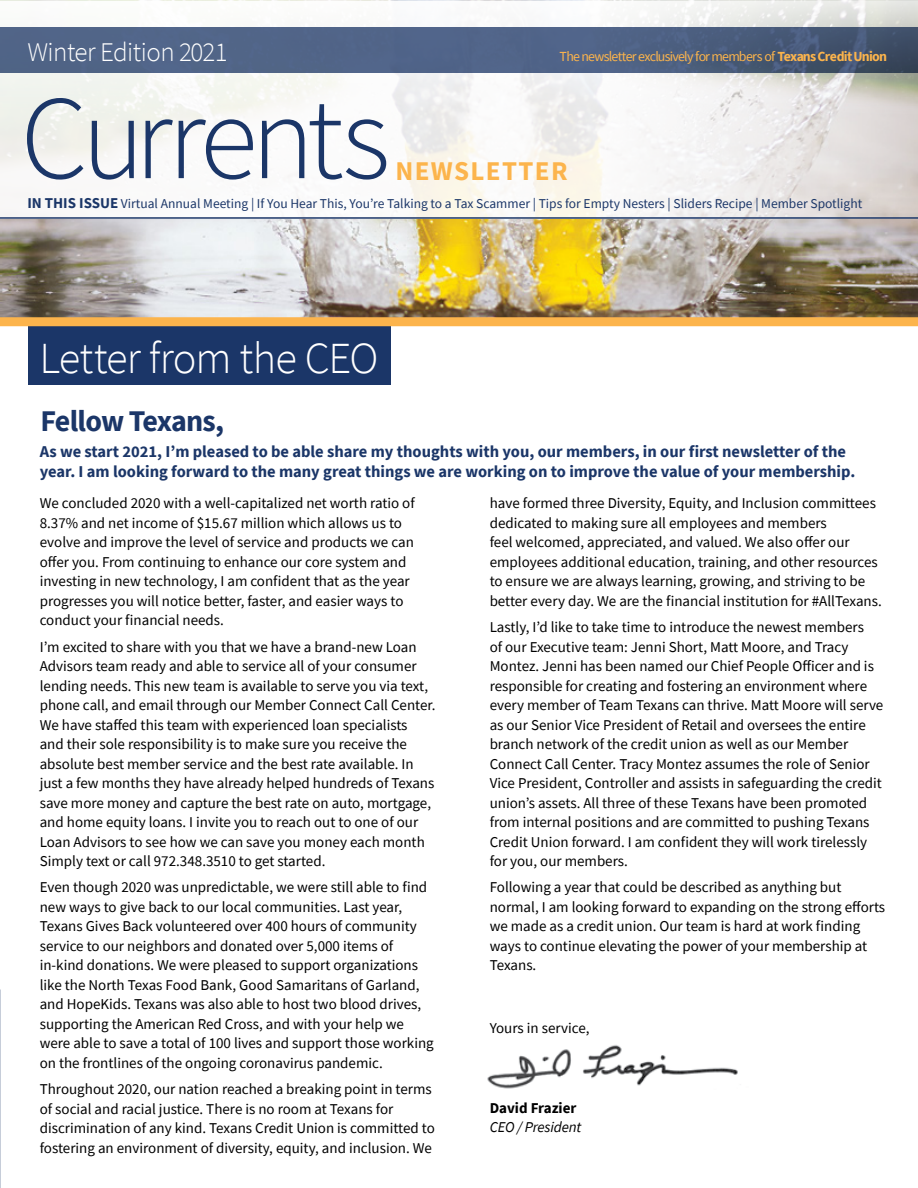
<style>
.page{position:relative;width:918px;height:1188px;background:#fff}
.page>*{position:absolute;margin:0;border:0;box-sizing:border-box;transform-origin:0 0}
.t1{font:300 119.4px "Source Sans Pro";letter-spacing:-.05em;color:#1b3668}
.t2{font:300 44.4px "Source Sans Pro";letter-spacing:-.025em;color:#fff}
.t3{font:700 30px "Source Sans Pro";letter-spacing:-.03em;color:#1b3668}
.t4{font:300 27px "Source Sans Pro";letter-spacing:-.02em;color:#fff}
.t5{font:700 27px "Source Sans Pro";letter-spacing:.05em;color:#fcb44c}
.t6{font:700 16.5px/19.5px "Source Sans Pro";color:#1b3668}
.t7{font:15px/19.5px "Source Sans Pro";color:#000}
.t8{font:italic 15px/19.5px "Source Sans Pro";letter-spacing:-.01em;color:#000}
.t9{font:13.8px "Source Sans Pro";letter-spacing:-.055em;color:#fcb44c}
.t10{font:13.5px "Source Sans Pro";color:#1b3668}
.s1{font-weight:700}
.s2{font-weight:700;font-size:15px}
.s3{font-weight:700;font-style:normal}
</style>
<div class="page">
<img style="left:487px;top:1045px;width:251px;height:44px">
<div style="left:28px;top:326px;width:364px;height:60px;background:#1b3668"></div>
<svg style="left:0;top:0;width:918px;height:338px"></svg>
<svg style="left:0;top:27px;width:918px;height:45px;background:#4d6082"></svg>
<hr style="left:0;top:217px;width:918px;height:2px;background:#1b3668">
<div style="left:0;top:317px;width:918px;height:9px;background:#fcb44c"></div>
<p class="t4" style="left:27px;top:36px;width:202px">Winter Edition 2021</p>
<p class="t9" style="left:560px;top:48px;width:329px">The newsletter exclusively for members of <span class="s1">Texans Credit Union</span></p>
<p class="t1" style="left:20px;top:65px;width:371px">Currents</p>
<p class="t5" style="left:396px;top:152px;width:174px">NEWSLETTER</p>
<p class="t10" style="left:27px;top:195px;width:837px"><span class="s2">IN THIS ISSUE</span> Virtual Annual Meeting | If You Hear This, You’re Talking to a Tax Scammer | Tips for Empty Nesters | Sliders Recipe | Member Spotlight</p>
<p class="t2" style="left:39px;top:331px;width:340px">Letter from the CEO</p>
<p class="t3" style="left:40px;top:400px;width:185px">Fellow Texans,</p>
<p class="t6" style="left:40px;top:442px;width:817px">As we start 2021, I’m pleased to be able share my thoughts with you, our members, in our first newsletter of the year. I am looking forward to the many great things we are working on to improve the value of your membership.</p>
<p class="t7" style="left:40px;top:494px;width:377px">We concluded 2020 with a well-capitalized net worth ratio of 8.37% and net income of $15.67 million which allows us to evolve and improve the level of service and products we can offer you. From continuing to enhance our core system and investing in new technology, I am confident that as the year progresses you will notice better, faster, and easier ways to conduct your financial needs.</p>
<p class="t7" style="left:40px;top:637px;width:397px">I’m excited to share with you that we have a brand-new Loan Advisors team ready and able to service all of your consumer lending needs. This new team is available to serve you via text, phone call, and email through our Member Connect Call Center.<br>We have staffed this team with experienced loan specialists<br>and their sole responsibility is to make sure you receive the absolute best member service and the best rate available. In just a few months they have already helped hundreds of Texans save more money and capture the best rate on auto, mortgage, and home equity loans. I invite you to reach out to one of our Loan Advisors to see how we can save you money each month Simply text or call 972.348.3510 to get started.</p>
<p class="t7" style="left:40px;top:878px;width:396px">Even though 2020 was unpredictable, we were still able to find new ways to give back to our local communities. Last year, Texans Gives Back volunteered over 400 hours of community service to our neighbors and donated over 5,000 items of in-kind donations. We were pleased to support organizations like the North Texas Food Bank, Good Samaritans of Garland, and HopeKids. Texans was also able to host two blood drives, supporting the American Red Cross, and with your help we were able to save a total of 100 lives and support those working on the frontlines of the ongoing coronavirus pandemic.</p>
<p class="t7" style="left:40px;top:1079px;width:397px">Throughout 2020, our nation reached a breaking point in terms of social and racial justice. There is no room at Texans for discrimination of any kind. Texans Credit Union is committed to fostering an environment of diversity, equity, and inclusion. We</p>
<p class="t7" style="left:490px;top:494px;width:394px">have formed three Diversity, Equity, and Inclusion committees dedicated to making sure all employees and members<br>feel welcomed, appreciated, and valued. We also offer our employees additional education, training, and other resources to ensure we are always learning, growing, and striving to be better every day. We are the financial institution for #AllTexans.</p>
<p class="t7" style="left:490px;top:617px;width:395px">Lastly, I’d like to take time to introduce the newest members<br>of our Executive team: Jenni Short, Matt Moore, and Tracy Montez. Jenni has been named our Chief People Officer and is responsible for creating and fostering an environment where every member of Team Texans can thrive. Matt Moore will serve as our Senior Vice President of Retail and oversees the entire branch network of the credit union as well as our Member Connect Call Center. Tracy Montez assumes the role of Senior Vice President, Controller and assists in safeguarding the credit union’s assets. All three of these Texans have been promoted from internal positions and are committed to pushing Texans Credit Union forward. I am confident they will work tirelessly for you, our members.</p>
<p class="t7" style="left:490px;top:878px;width:397px">Following a year that could be described as anything but normal, I am looking forward to expanding on the strong efforts we made as a credit union. Our team is hard at work finding ways to continue elevating the power of your membership at Texans.</p>
<p class="t7" style="left:490px;top:1019px;width:101px">Yours in service,</p>
<p class="t8" style="left:490px;top:1098px;width:93px"><span class="s3">David Frazier<br></span>CEO / President</p>
</div>
